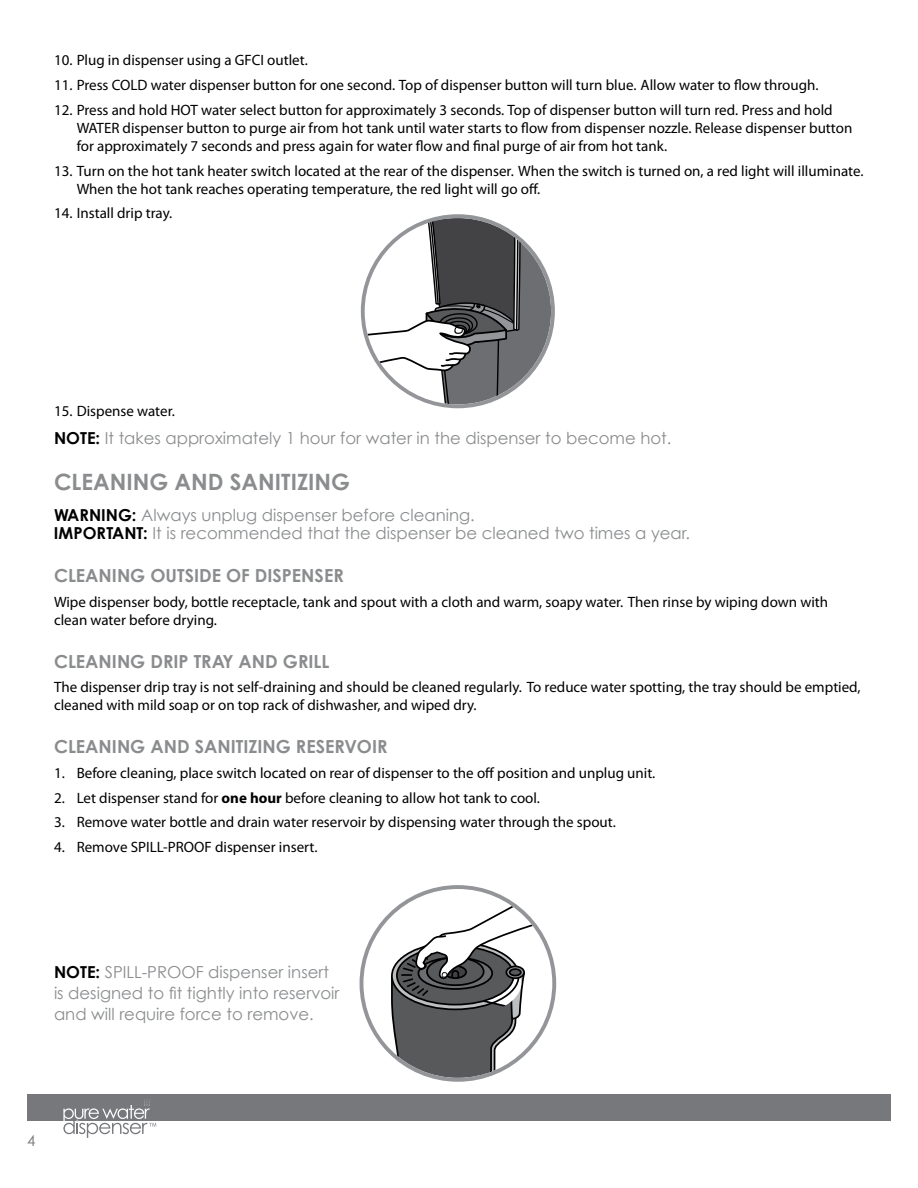
<style>
.page{position:relative;width:918px;height:1188px;background:#fff}
.page>*{position:absolute;margin:0;border:0;box-sizing:border-box;transform-origin:0 0}
.t1{font:700 22.5px "Century Gothic";color:#8a8c8e}
.t2{font:700 18px "Century Gothic";color:#8a8c8e}
.t3{font:16.5px/21px "Century Gothic";color:#8a8c8e}
.t4{font:15px/18px "Myriad Pro";color:#000}
.t5{font:15px "Century Gothic";color:#77787b}
.s1{font-weight:700;color:#000}
.s2{font-weight:700}
</style>
<div class="page">
<div style="left:27px;top:1094px;width:864px;height:27px;background:#77787b"></div>
<svg style="left:63px;top:1099px;width:93px;height:39px"></svg>
<svg style="left:365px;top:218px;width:186px;height:186px"></svg>
<div style="left:361px;top:214px;width:194px;height:194px;border:4px solid #939598;border-radius:50%"></div>
<svg style="left:390px;top:889px;width:162px;height:189px"></svg>
<div style="left:360px;top:885px;width:196px;height:197px;border:4px solid #939598;border-radius:50%"></div>
<p class="t4" style="left:54px;top:51px;width:255px">10. Plug in dispenser using a GFCI outlet.</p>
<p class="t4" style="left:54px;top:76px;width:766px">11. Press COLD water dispenser button for one second. Top of dispenser button will turn blue. Allow water to flow through.</p>
<p class="t4" style="left:77px;top:100px;width:777px;text-indent:-23px">12. Press and hold HOT water select button for approximately 3 seconds. Top of dispenser button will turn red. Press and hold<br>WATER dispenser button to purge air from hot tank until water starts to flow from dispenser nozzle. Release dispenser button for approximately 7 seconds and press again for water flow and final purge of air from hot tank.</p>
<p class="t4" style="left:77px;top:161px;width:788px;text-indent:-23px">13. Turn on the hot tank heater switch located at the rear of the dispenser. When the switch is turned on, a red light will illuminate.<br>When the hot tank reaches operating temperature, the red light will go off.</p>
<p class="t4" style="left:54px;top:204px;width:120px">14. Install drip tray.</p>
<p class="t4" style="left:54px;top:402px;width:122px">15. Dispense water.</p>
<p class="t3" style="left:54px;top:427px;width:619px"><span class="s1">NOTE:</span> It takes approximately 1 hour for water in the dispenser to become hot.</p>
<h1 class="t1" style="left:54px;top:468px;width:298px">CLEANING AND SANITIZING</h1>
<p class="t3" style="left:54px;top:506px;width:638px;line-height:18px"><span class="s1">WARNING:</span> Always unplug dispenser before cleaning.<br><span class="s1">IMPORTANT:</span> It is recommended that the dispenser be cleaned two times a year.</p>
<p class="t2" style="left:54px;top:564px;width:291px">CLEANING OUTSIDE OF DISPENSER</p>
<p class="t4" style="left:54px;top:593px;width:776px">Wipe dispenser body, bottle receptacle, tank and spout with a cloth and warm, soapy water. Then rinse by wiping down with clean water before drying.</p>
<p class="t2" style="left:54px;top:650px;width:277px">CLEANING DRIP TRAY AND GRILL</p>
<p class="t4" style="left:54px;top:678px;width:808px">The dispenser drip tray is not self-draining and should be cleaned regularly. To reduce water spotting, the tray should be emptied, cleaned with mild soap or on top rack of dishwasher, and wiped dry.</p>
<p class="t2" style="left:54px;top:735px;width:335px">CLEANING AND SANITIZING RESERVOIR</p>
<p class="t4" style="left:54px;top:764px;width:603px">1. Before cleaning, place switch located on rear of dispenser to the off position and unplug unit.</p>
<p class="t4" style="left:54px;top:788px;width:488px">2. Let dispenser stand for <span class="s2">one hour</span> before cleaning to allow hot tank to cool.</p>
<p class="t4" style="left:54px;top:813px;width:563px">3. Remove water bottle and drain water reservoir by dispensing water through the spout.</p>
<p class="t4" style="left:54px;top:838px;width:265px">4. Remove SPILL-PROOF dispenser insert.</p>
<p class="t3" style="left:54px;top:961px;width:287px"><span class="s1">NOTE:</span> SPILL-PROOF dispenser insert is designed to fit tightly into reservoir and will require force to remove.</p>
<p class="t5" style="left:27px;top:1132px;width:10px">4</p>
</div>
